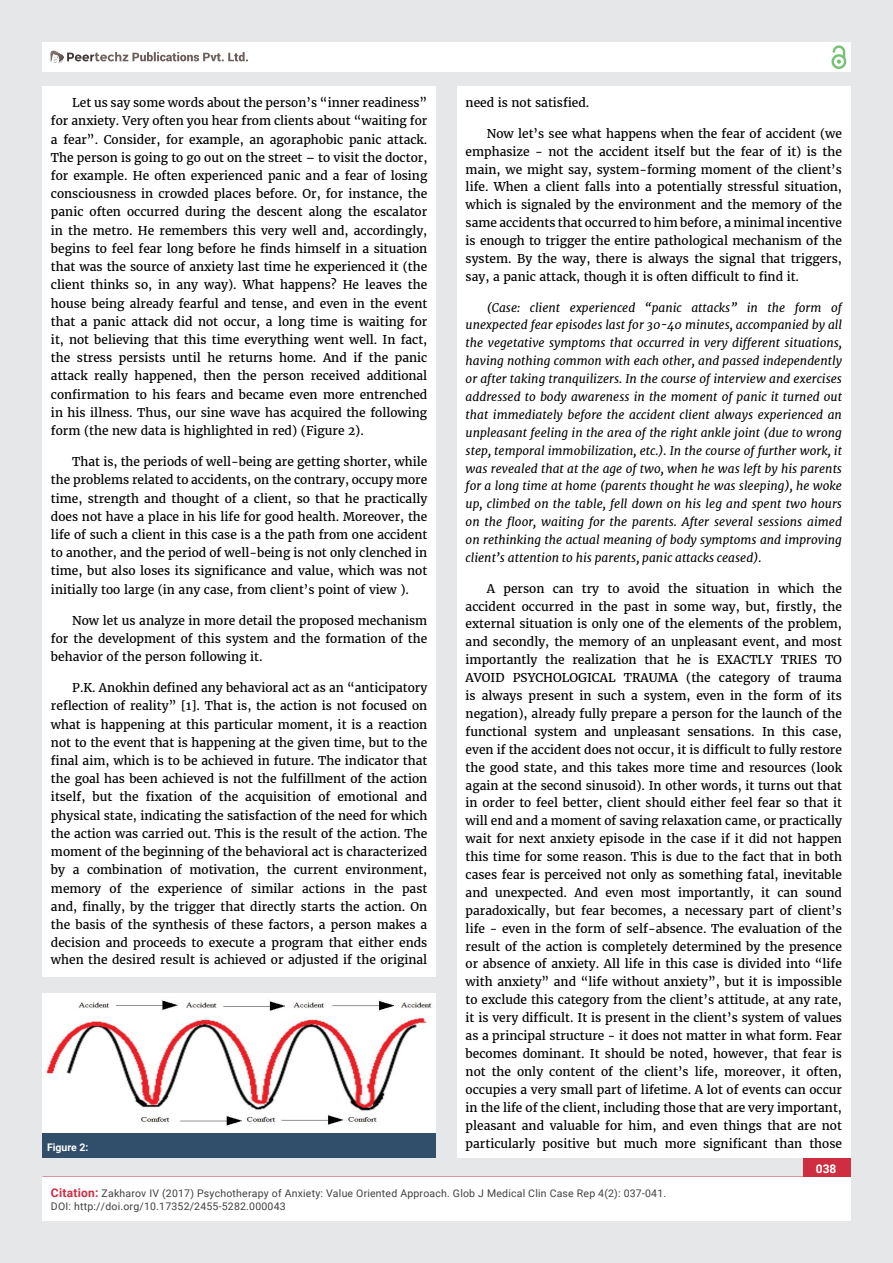
<style>
.page{position:relative;width:893px;height:1263px;background:#e6e7e8}
.page>*{position:absolute;margin:0;border:0;box-sizing:border-box;transform-origin:0 0}
.t1{font:12px/17.9px "Merriweather";color:#000;text-align:justify}
.t2{font:italic 12px/17.9px "Merriweather";color:#000;text-align:justify}
.t3{font:700 12px "Roboto";color:#fff}
.t4{font:10.5px/13.5px "Roboto";letter-spacing:.02em;color:#414042}
.t5{font:700 10.5px "Roboto";color:#fff}
.s1{font-weight:700;font-size:12px;color:#cf2e41}
</style>
<div class="page">
<div style="left:42px;top:43px;width:808px;height:29px;background:#fff"></div>
<div style="left:831px;top:54px;width:15px;height:15px;border:2px solid #74c273;border-radius:50%"></div>
<svg style="left:831px;top:45px;width:15px;height:19px"></svg>
<div style="left:803px;top:1157px;width:47px;height:55px;background:#cf2e41"></div>
<svg style="left:49px;top:50px;width:199px;height:14px"></svg>
<div style="left:42px;top:1177px;width:809px;height:43px;background:#fff"></div>
<div style="left:42px;top:87px;width:394px;height:890px;background:#fff"></div>
<div style="left:457px;top:87px;width:393px;height:1071px;background:#fff"></div>
<div style="left:43px;top:993px;width:393px;height:140px;background:#fff"></div>
<div style="left:43px;top:1133px;width:393px;height:25px;background:#314e6b"></div>
<img style="left:45px;top:1000px;width:387px;height:126px">
<p class="t1" style="left:51px;top:94px;width:378px;text-indent:21px">Let us say some words about the person’s “inner readiness” for anxiety. Very often you hear from clients about “waiting for a fear”. Consider, for example, an agoraphobic panic attack.<br>The person is going to go out on the street – to visit the doctor, for example. He often experienced panic and a fear of losing consciousness in crowded places before. Or, for instance, the panic often occurred during the descent along the escalator in the metro. He remembers this very well and, accordingly, begins to feel fear long before he finds himself in a situation that was the source of anxiety last time he experienced it (the client thinks so, in any way). What happens? He leaves the house being already fearful and tense, and even in the event that a panic attack did not occur, a long time is waiting for it, not believing that this time everything went well. In fact, the stress persists until he returns home. And if the panic attack really happened, then the person received additional confirmation to his fears and became even more entrenched in his illness. Thus, our sine wave has acquired the following form (the new data is highlighted in red) (Figure 2).</p>
<p class="t1" style="left:51px;top:453px;width:378px;line-height:18.3px;text-indent:21px">That is, the periods of well-being are getting shorter, while the problems related to accidents, on the contrary, occupy more time, strength and thought of a client, so that he practically does not have a place in his life for good health. Moreover, the life of such a client in this case is a the path from one accident to another, and the period of well-being is not only clenched in time, but also loses its significance and value, which was not initially too large (in any case, from client’s point of view ).</p>
<p class="t1" style="left:51px;top:611px;width:378px;line-height:18.3px;text-indent:21px">Now let us analyze in more detail the proposed mechanism for the development of this system and the formation of the behavior of the person following it.</p>
<p class="t1" style="left:51px;top:679px;width:378px;text-indent:21px">P.K. Anokhin defined any behavioral act as an “anticipatory reflection of reality” [1]. That is, the action is not focused on what is happening at this particular moment, it is a reaction not to the event that is happening at the given time, but to the final aim, which is to be achieved in future. The indicator that the goal has been achieved is not the fulfillment of the action itself, but the fixation of the acquisition of emotional and physical state, indicating the satisfaction of the need for which the action was carried out. This is the result of the action. The moment of the beginning of the behavioral act is characterized by a combination of motivation, the current environment, memory of the experience of similar actions in the past and, finally, by the trigger that directly starts the action. On the basis of the synthesis of these factors, a person makes a decision and proceeds to execute a program that either ends when the desired result is achieved or adjusted if the original</p>
<p class="t1" style="left:466px;top:94px;width:125px">need is not satisfied.</p>
<p class="t1" style="left:466px;top:125px;width:378px;text-indent:21px">Now let’s see what happens when the fear of accident (we emphasize - not the accident itself but the fear of it) is the main, we might say, system-forming moment of the client’s life. When a client falls into a potentially stressful situation, which is signaled by the environment and the memory of the same accidents that occurred to him before, a minimal incentive is enough to trigger the entire pathological mechanism of the system. By the way, there is always the signal that triggers, say, a panic attack, though it is often difficult to find it.</p>
<p class="t2" style="left:466px;top:298px;width:378px;text-indent:21px">(Case: client experienced “panic attacks” in the form of unexpected fear episodes last for 30-40 minutes, accompanied by all the vegetative symptoms that occurred in very different situations, having nothing common with each other, and passed independently or after taking tranquilizers. In the course of interview and exercises addressed to body awareness in the moment of panic it turned out that immediately before the accident client always experienced an unpleasant feeling in the area of the right ankle joint (due to wrong step, temporal immobilization, etc.). In the course of further work, it was revealed that at the age of two, when he was left by his parents for a long time at home (parents thought he was sleeping), he woke up, climbed on the table, fell down on his leg and spent two hours on the floor, waiting for the parents. After several sessions aimed on rethinking the actual meaning of body symptoms and improving client’s attention to his parents, panic attacks ceased).</p>
<p class="t1" style="left:466px;top:580px;width:378px;text-indent:21px">A person can try to avoid the situation in which the accident occurred in the past in some way, but, firstly, the external situation is only one of the elements of the problem, and secondly, the memory of an unpleasant event, and most importantly the realization that he is EXACTLY TRIES TO AVOID PSYCHOLOGICAL TRAUMA (the category of trauma is always present in such a system, even in the form of its negation), already fully prepare a person for the launch of the functional system and unpleasant sensations. In this case, even if the accident does not occur, it is difficult to fully restore the good state, and this takes more time and resources (look again at the second sinusoid). In other words, it turns out that in order to feel better, client should either feel fear so that it will end and a moment of saving relaxation came, or practically wait for next anxiety episode in the case if it did not happen this time for some reason. This is due to the fact that in both cases fear is perceived not only as something fatal, inevitable and unexpected. And even most importantly, it can sound paradoxically, but fear becomes, a necessary part of client’s life - even in the form of self-absence. The evaluation of the result of the action is completely determined by the presence or absence of anxiety. All life in this case is divided into “life with anxiety” and “life without anxiety”, but it is impossible to exclude this category from the client’s attitude, at any rate, it is very difficult. It is present in the client’s system of values as a principal structure - it does not matter in what form. Fear becomes dominant. It should be noted, however, that fear is not the only content of the client’s life, moreover, it often, occupies a very small part of lifetime. A lot of events can occur in the life of the client, including those that are very important, pleasant and valuable for him, and even things that are not</p>
<p class="t5" style="left:47px;top:1141px;width:43px">Figure 2:</p>
<p class="t1" style="left:466px;top:1135px;width:378px">particularly positive but much more significant than those</p>
<p class="t4" style="left:51px;top:1186px;width:617px"><span class="s1">Citation:</span> Zakharov IV (2017) Psychotherapy of Anxiety: Value Oriented Approach. Glob J Medical Clin Case Rep 4(2): 037-041.<br>DOI: http://doi.org/10.17352/2455-5282.000043</p>
<p class="t3" style="left:816px;top:1162px;width:22px">038</p>
</div>
